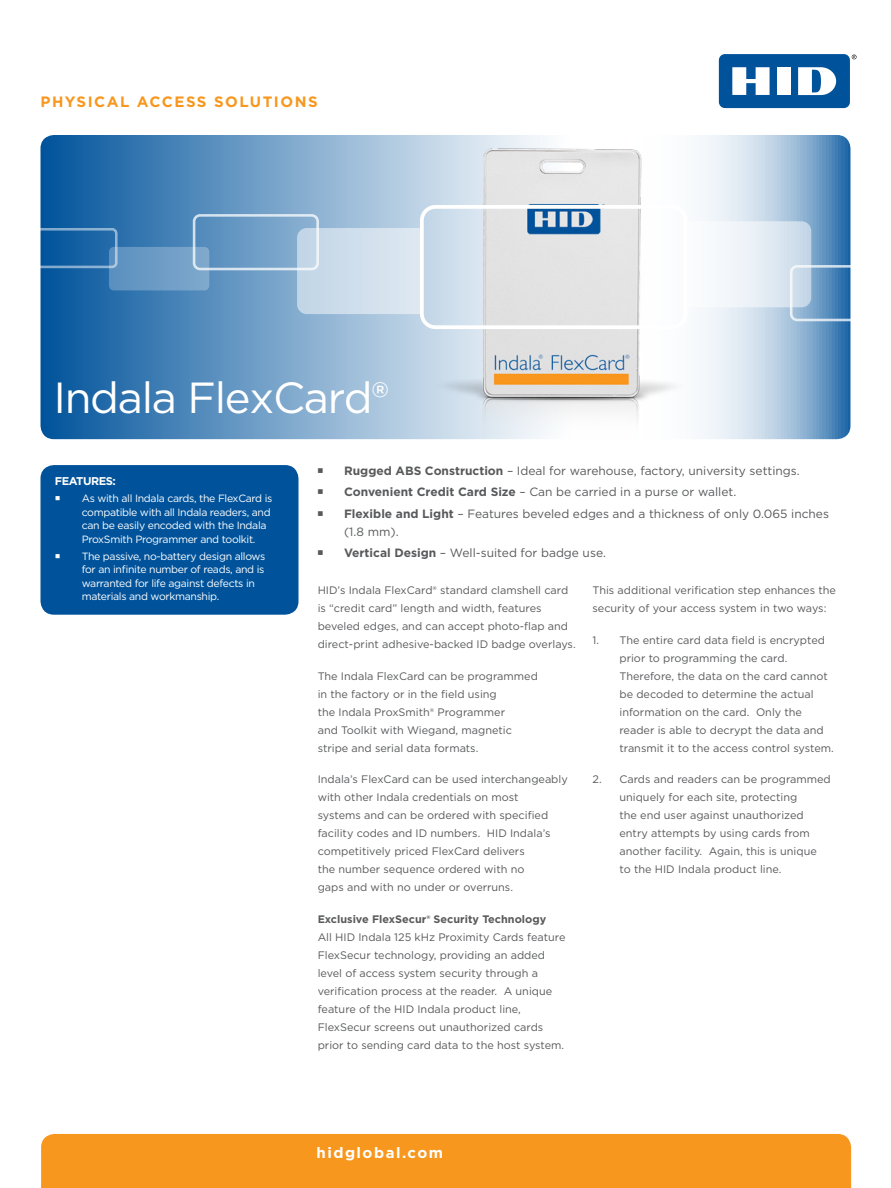
<style>
.page{position:relative;width:891px;height:1188px;background:#fff}
.page>*{position:absolute;margin:0;border:0;box-sizing:border-box;transform-origin:0 0}
.t1{font:43.5px "Gotham";letter-spacing:-.03em;color:#fff}
.t2{font:700 15px "Gotham";letter-spacing:.1em;color:#f8971d}
.t3{font:700 15px "Gotham";letter-spacing:.1em;color:#fff}
.t4{font:12px/18px "Gotham";color:#58595b}
.t5{font:700 11.25px "Gotham";letter-spacing:-.04em;color:#fff}
.t6{font:10.8px/18px "Gotham";color:#58595b}
.t7{font:10.5px/13.5px "Gotham";letter-spacing:-.03em;color:#fff}
.s1{font-weight:700}
</style>
<div class="page">
<svg style="left:852px;top:55px;width:5px;height:4px"></svg>
<div style="left:719px;top:54px;width:131px;height:54px;background:#00539b;border-radius:6px"></div>
<div style="left:777px;top:67px;width:14px;height:28px;background:#fff"></div>
<svg style="left:732px;top:67px;width:38px;height:28px"></svg>
<svg style="left:798px;top:67px;width:38px;height:28px"></svg>
<svg style="left:40px;top:135px;width:810px;height:304px;background:#73a0c8"></svg>
<div style="left:41px;top:1134px;width:810px;height:54px;background:#f8971d"></div>
<div style="left:40px;top:465px;width:258px;height:150px;background:#00539b;border-radius:14px"></div>
<img style="left:433px;top:135px;width:256px;height:304px">
<div style="left:193px;top:214px;width:126px;height:56px;border:3px solid #fff;border-radius:6px"></div>
<svg style="left:109px;top:247px;width:100px;height:43px;background:#6f9dc6"></svg>
<div style="left:28px;top:228px;width:90px;height:40px;border:3px solid #fff;border-radius:4px"></div>
<div style="left:420px;top:205px;width:267px;height:124px;border:4px solid #fff;border-radius:14px"></div>
<svg style="left:297px;top:228px;width:123px;height:86px;background:#cfdeec"></svg>
<svg style="left:687px;top:221px;width:163px;height:100px"></svg>
<p class="t2" style="left:40px;top:92px;width:279px">PHYSICAL ACCESS SOLUTIONS</p>
<p class="t1" style="left:53px;top:369px;width:337px">Indala FlexCard®</p>
<p class="t5" style="left:55px;top:474px;width:63px">FEATURES:</p>
<p class="t7" style="left:82px;top:492px;width:192px">As with all Indala cards, the FlexCard is compatible with all Indala readers, and can be easily encoded with the Indala ProxSmith Programmer and toolkit.</p>
<p class="t7" style="left:82px;top:549px;width:185px">The passive, no-battery design allows for an infi nite number of reads, and is warranted for life against defects in materials and workmanship.</p>
<p class="t4" style="left:344px;top:461px;width:457px"><span class="s1">Rugged ABS Construction</span> – Ideal for warehouse, factory, university settings.</p>
<p class="t4" style="left:344px;top:483px;width:394px"><span class="s1">Convenient Credit Card Size</span> – Can be carried in a purse or wallet.</p>
<p class="t4" style="left:344px;top:504px;width:486px"><span class="s1">Flexible and Light</span> – Features beveled edges and a thickness of only 0.065 inches (1.8 mm).</p>
<p class="t4" style="left:344px;top:544px;width:263px"><span class="s1">Vertical Design</span> – Well-suited for badge use.</p>
<p class="t6" style="left:318px;top:581px;width:260px">HID’s Indala FlexCard® standard clamshell card is “credit card” length and width, features beveled edges, and can accept photo-flap and direct-print adhesive-backed ID badge overlays.</p>
<p class="t6" style="left:318px;top:666px;width:222px">The Indala FlexCard can be programmed in the factory or in the field using<br>the Indala ProxSmith® Programmer<br>and Toolkit with Wiegand, magnetic stripe and serial data formats.</p>
<p class="t6" style="left:318px;top:770px;width:252px">Indala’s FlexCard can be used interchangeably with other Indala credentials on most<br>systems and can be ordered with specified facility codes and ID numbers. HID Indala’s competitively priced FlexCard delivers<br>the number sequence ordered with no<br>gaps and with no under or overruns.</p>
<p class="t6" style="left:318px;top:909px;width:249px"><span class="s1">Exclusive FlexSecur® Security Technology<br></span>All HID Indala 125 kHz Proximity Cards feature FlexSecur technology, providing an added level of access system security through a verification process at the reader. A unique feature of the HID Indala product line, FlexSecur screens out unauthorized cards prior to sending card data to the host system.</p>
<p class="t6" style="left:592px;top:581px;width:245px">This additional verification step enhances the security of your access system in two ways:</p>
<p class="t6" style="left:620px;top:630px;width:216px;text-indent:-27px">1. The entire card data field is encrypted prior to programming the card.<br>Therefore, the data on the card cannot be decoded to determine the actual information on the card. Only the reader is able to decrypt the data and transmit it to the access control system.</p>
<p class="t6" style="left:620px;top:770px;width:213px;text-indent:-27px">2. Cards and readers can be programmed uniquely for each site, protecting<br>the end user against unauthorized entry attempts by using cards from another facility. Again, this is unique<br>to the HID Indala product line.</p>
<p class="t3" style="left:316px;top:1142px;width:128px">hidglobal.com</p>
</div>
